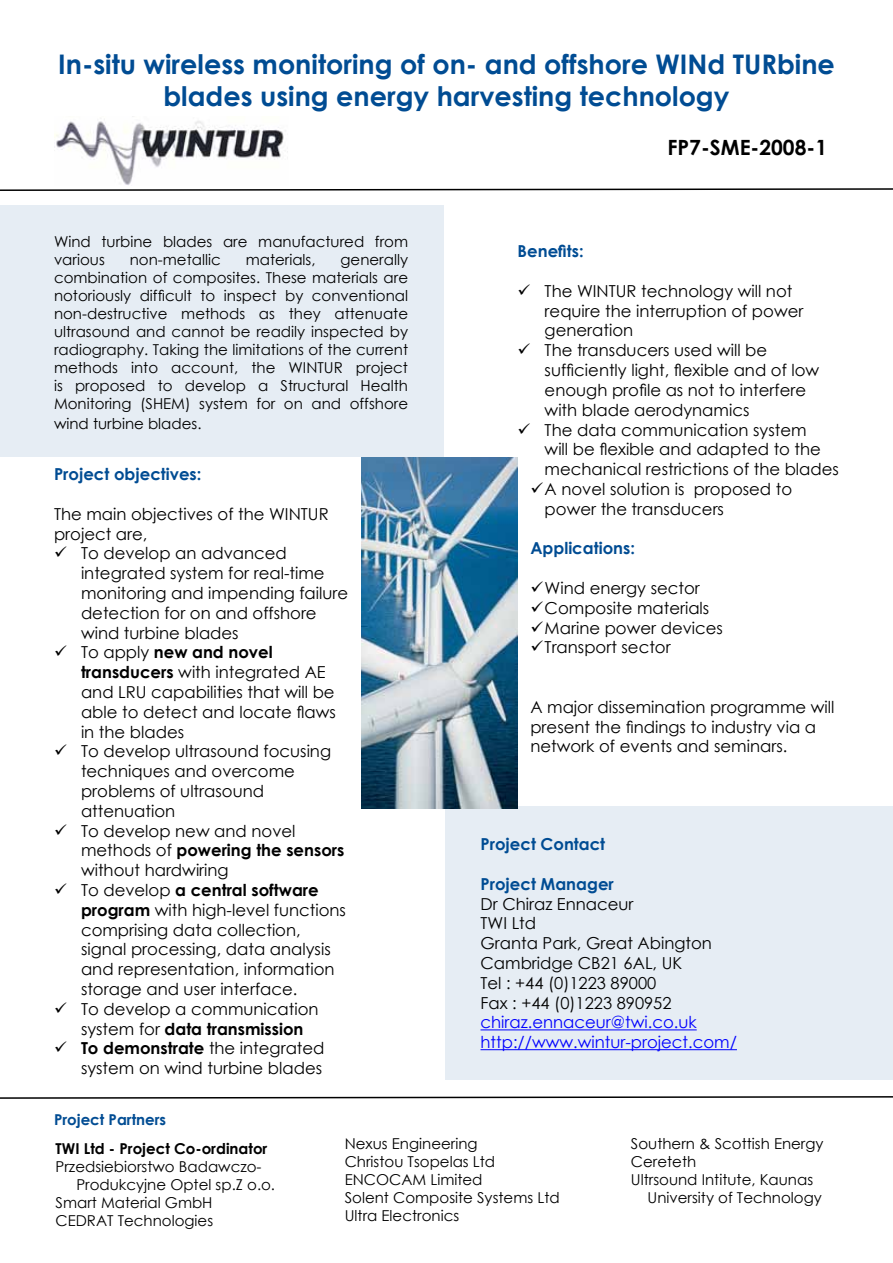
<style>
.page{position:relative;width:893px;height:1263px;background:#fff}
.page>*{position:absolute;margin:0;border:0;box-sizing:border-box;transform-origin:0 0}
.t1{font:700 27px/32.4px "Century Gothic";color:#004c93;text-align:center}
.t2{font:700 21px "Century Gothic";color:#000}
.t3{font:16.5px/19.8px "Century Gothic";color:#000}
.t4{font:700 16.5px "Century Gothic";color:#004c93}
.t5{font:16.5px/19.8px "Century Gothic";color:#00f}
.t6{font:15px/18px "Century Gothic";color:#000}
.t7{font:700 15px "Century Gothic";color:#000}
.t8{font:700 15px "Century Gothic";color:#004c93}
.s1{font-weight:700}
</style>
<div class="page">
<div style="left:0;top:205px;width:444px;height:251px;background:#e6edf4"></div>
<img style="left:54px;top:121px;width:234px;height:64px">
<div style="left:445px;top:806px;width:448px;height:273px;background:#e6edf4"></div>
<hr style="left:480px;top:1029px;width:217px;height:1px;background:#00f">
<hr style="left:480px;top:1049px;width:257px;height:1px;background:#00f">
<svg style="left:0;top:188px;width:893px;height:3px"></svg>
<svg style="left:0;top:1096px;width:893px;height:3px"></svg>
<img style="left:361px;top:457px;width:157px;height:352px">
<h1 class="t1" style="left:58px;top:47px;width:778px">In-situ wireless monitoring of on- and offshore WINd TURbine blades using energy harvesting technology</h1>
<p class="t2" style="left:667px;top:132px;width:161px">FP7-SME-2008-1</p>
<p class="t6" style="left:54px;top:232px;width:356px">Wind turbine blades are manufactured from various</p>
<p class="t6" style="left:130px;top:250px;width:92px">non-metallic</p>
<p class="t6" style="left:246px;top:250px;width:71px">materials,</p>
<p class="t6" style="left:54px;top:250px;width:356px;text-align:justify;text-indent:286px">generally combination of composites. These materials are notoriously difficult to inspect by conventional non-destructive methods as they attenuate ultrasound and cannot be readily inspected by radiography. Taking the limitations of the current methods into account, the WINTUR project is proposed to develop a Structural Health Monitoring (SHEM) system for on and offshore</p>
<p class="t6" style="left:54px;top:414px;width:149px">wind turbine blades.</p>
<p class="t4" style="left:54px;top:462px;width:149px">Project objectives:</p>
<p class="t3" style="left:54px;top:504px;width:276px">The main objectives of the WINTUR project are,</p>
<p class="t3" style="left:81px;top:543px;width:269px;text-indent:-27px">✓ To develop an advanced integrated system for real-time monitoring and impending failure detection for on and offshore wind turbine blades</p>
<p class="t3" style="left:81px;top:642px;width:256px;text-indent:-27px">✓ To apply <span class="s1">new and novel transducers</span> with integrated AE and LRU capabilities that will be able to detect and locate flaws in the blades</p>
<p class="t3" style="left:81px;top:741px;width:252px;text-indent:-27px">✓ To develop ultrasound focusing techniques and overcome problems of ultrasound attenuation</p>
<p class="t3" style="left:81px;top:820px;width:265px;text-indent:-27px">✓ To develop new and novel methods of <span class="s1">powering the sensors </span>without hardwiring</p>
<p class="t3" style="left:81px;top:880px;width:267px;text-indent:-27px">✓ To develop <span class="s1">a central software program</span> with high-level functions comprising data collection, signal processing, data analysis and representation, information storage and user interface.</p>
<p class="t3" style="left:81px;top:999px;width:239px;text-indent:-27px">✓ To develop a communication system for <span class="s1">data transmission</span></p>
<p class="t3" style="left:54px;top:1038px;width:272px;text-align:right">✓ <span class="s1">To demonstrate</span> the integrated system on wind turbine blades</p>
<p class="t8" style="left:54px;top:1108px;width:114px">Project Partners</p>
<p class="t4" style="left:518px;top:239px;width:68px">Benefits:</p>
<p class="t3" style="left:545px;top:281px;width:260px;text-indent:-27px">✓ The WINTUR technology will not require the interruption of power generation</p>
<p class="t3" style="left:545px;top:340px;width:276px;text-indent:-27px">✓ The transducers used will be sufficiently light, flexible and of low enough profile as not to interfere with blade aerodynamics</p>
<p class="t3" style="left:545px;top:419px;width:296px;text-indent:-27px">✓ The data communication system<br>will be flexible and adapted to the mechanical restrictions of the blades</p>
<p class="t3" style="left:545px;top:479px;width:249px;text-indent:-14px">✓A novel solution is proposed to power the transducers</p>
<p class="t4" style="left:530px;top:536px;width:106px">Applications:</p>
<p class="t3" style="left:530px;top:578px;width:171px">✓Wind energy sector</p>
<p class="t3" style="left:530px;top:598px;width:180px">✓Composite materials</p>
<p class="t3" style="left:530px;top:617px;width:194px">✓Marine power devices</p>
<p class="t3" style="left:530px;top:637px;width:142px">✓Transport sector</p>
<p class="t3" style="left:530px;top:697px;width:306px">A major dissemination programme will present the findings to industry via a network of events and seminars.</p>
<p class="t4" style="left:480px;top:831px;width:126px">Project Contact</p>
<p class="t4" style="left:480px;top:871px;width:135px">Project Manager</p>
<p class="t3" style="left:480px;top:893px;width:233px">Dr Chiraz Ennaceur<br>TWI Ltd<br>Granta Park, Great Abington<br>Cambridge CB21 6AL, UK<br>Tel : +44 (0)1223 89000<br>Fax : +44 (0)1223 890952</p>
<p class="t5" style="left:480px;top:1012px;width:258px">chiraz.ennaceur@twi.co.uk http://www.wintur-project.com/</p>
<p class="t7" style="left:56px;top:1137px;width:213px">TWI Ltd - Project Co-ordinator</p>
<p class="t6" style="left:56px;top:1157px;width:208px">Przedsiebiorstwo Badawczo-</p>
<p class="t6" style="left:76px;top:1175px;width:200px">Produkcyjne Optel sp.Z o.o.</p>
<p class="t6" style="left:56px;top:1193px;width:158px">Smart Material GmbH</p>
<p class="t6" style="left:56px;top:1211px;width:159px">CEDRAT Technologies</p>
<p class="t6" style="left:345px;top:1135px;width:216px">Nexus Engineering<br>Christou Tsopelas Ltd<br>ENCOCAM Limited<br>Solent Composite Systems Ltd<br>Ultra Electronics</p>
<p class="t6" style="left:631px;top:1135px;width:194px">Southern &amp; Scottish Energy</p>
<p class="t6" style="left:631px;top:1153px;width:67px">Cereteth</p>
<p class="t6" style="left:631px;top:1171px;width:184px">Ultrsound Intitute, Kaunas</p>
<p class="t6" style="left:648px;top:1189px;width:176px">University of Technology</p>
</div>
